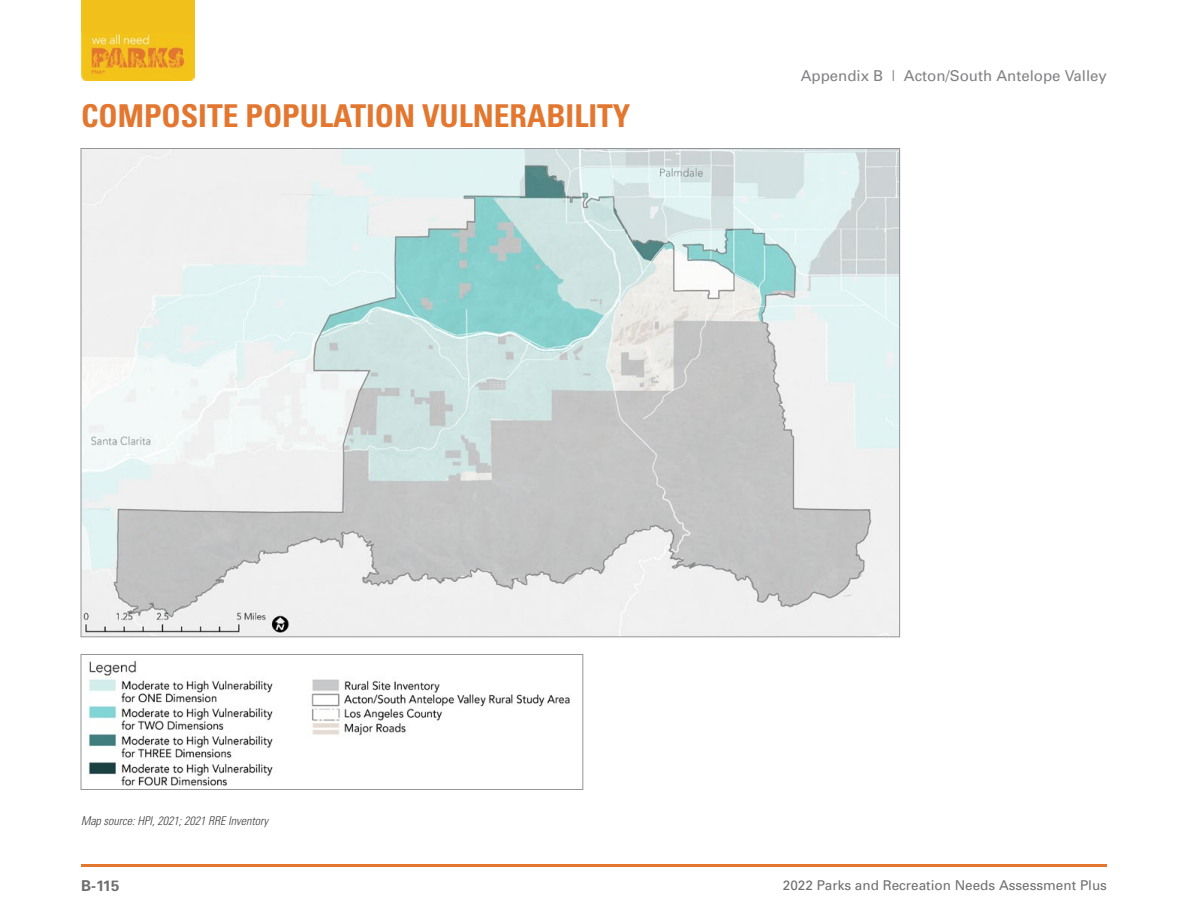
<style>
.page{position:relative;width:1188px;height:918px;background:#fff}
.page>*{position:absolute;margin:0;border:0;box-sizing:border-box;transform-origin:0 0}
.t1{font:700 condensed 31.5px "Univers";color:#e37730}
.t2{font:15px "Univers";color:#818285}
.t3{font:700 15px "Univers";color:#6e6f71}
.t4{font:13.5px "Univers";color:#6e6f71}
.t5{font:italic 300 condensed 12px "Univers";color:#414042}
</style>
<div class="page">
<img style="left:81px;top:33px;width:113px;height:48px">
<div style="left:81px;top:0;width:113px;height:33px;background:#f1c01a"></div>
<hr style="left:81px;top:864px;width:1026px;height:3px;background:#e37730">
<img style="left:83px;top:150px;width:815px;height:485px">
<img style="left:88px;top:660px;width:482px;height:126px">
<div style="left:81px;top:654px;width:502px;height:136px;border:1px solid #939598"></div>
<h1 class="t1" style="left:81px;top:97px;width:551px">COMPOSITE POPULATION VULNERABILITY</h1>
<p class="t2" style="left:801px;top:66px;width:308px">Appendix B | Acton/South Antelope Valley</p>
<p class="t5" style="left:81px;top:814px;width:189px">Map source: HPI, 2021; 2021 RRE Inventory</p>
<p class="t3" style="left:81px;top:876px;width:40px">B-115</p>
<p class="t4" style="left:783px;top:877px;width:326px">2022 Parks and Recreation Needs Assessment Plus</p>
</div>
